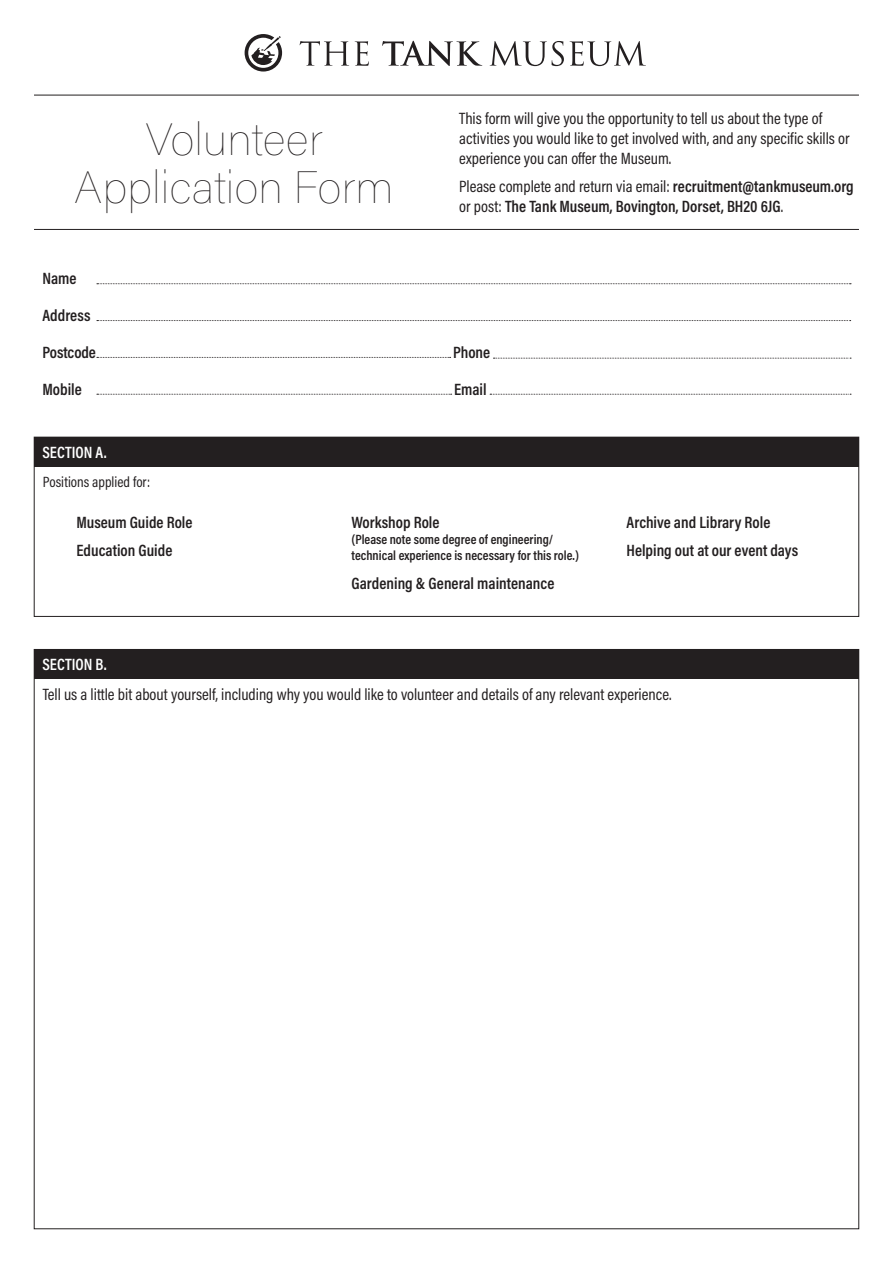
<style>
.page{position:relative;width:893px;height:1263px;background:#fff}
.page>*{position:absolute;margin:0;border:0;box-sizing:border-box;transform-origin:0 0}
.t1{font:100 45px/48px "Acumin Pro";color:#231f20;text-align:center}
.t2{font:600 16.5px/28.3px "Acumin Pro Cond";color:#231f20}
.t3{font:16.5px/19.8px "Acumin Pro Cond";color:#231f20}
.t4{font:600 16.5px "Acumin Pro Cond";color:#fff}
.t5{font:15px "Acumin Pro Cond";color:#231f20}
.t6{font:600 13.5px/16.2px "Acumin Pro Cond";color:#231f20}
.s1{font-weight:400}
</style>
<div class="page">
<hr style="left:34px;top:95px;width:825px;height:1px;background:#231f20">
<svg style="left:300px;top:41px;width:49px;height:25px"></svg>
<svg style="left:355px;top:41px;width:14px;height:25px"></svg>
<svg style="left:382px;top:41px;width:100px;height:25px"></svg>
<svg style="left:490px;top:41px;width:74px;height:25px"></svg>
<svg style="left:570px;top:41px;width:76px;height:25px"></svg>
<svg style="left:245px;top:34px;width:37px;height:38px"></svg>
<hr style="left:34px;top:229px;width:825px;height:1px;background:#231f20">
<svg style="left:97px;top:283px;width:754px;height:1px"></svg>
<svg style="left:97px;top:320px;width:754px;height:1px"></svg>
<svg style="left:97px;top:357px;width:354px;height:1px"></svg>
<svg style="left:493px;top:358px;width:358px;height:1px"></svg>
<svg style="left:97px;top:394px;width:355px;height:1px"></svg>
<svg style="left:490px;top:394px;width:361px;height:1px"></svg>
<div style="left:34px;top:437px;width:825px;height:29px;background:#231f20"></div>
<div style="left:34px;top:649px;width:825px;height:29px;background:#231f20"></div>
<h1 class="t1" style="left:74px;top:114px;width:321px">Volunteer<br>Application Form</h1>
<p class="t3" style="left:459px;top:109px;width:392px">This form will give you the opportunity to tell us about the type of activities you would like to get involved with, and any specific skills or experience you can offer the Museum.</p>
<p class="t2" style="left:459px;top:176px;width:396px;line-height:19.8px"><span class="s1">Please complete and return via email:</span> recruitment@tankmuseum.org <span class="s1">or post:</span> The Tank Museum, Bovington, Dorset, BH20 6JG<span class="s1">.</span></p>
<p class="t2" style="left:43px;top:264px;width:36px">Name</p>
<p class="t2" style="left:43px;top:301px;width:49px">Address</p>
<p class="t2" style="left:43px;top:337px;width:55px">Postcode</p>
<p class="t2" style="left:453px;top:337px;width:39px">Phone</p>
<p class="t2" style="left:43px;top:374px;width:41px">Mobile</p>
<p class="t2" style="left:454px;top:374px;width:34px">Email</p>
<p class="t4" style="left:43px;top:441px;width:66px">SECTION A.</p>
<p class="t5" style="left:43px;top:472px;width:109px">Positions applied for:</p>
<p class="t2" style="left:77px;top:508px;width:117px">Museum Guide Role<br>Education Guide</p>
<p class="t2" style="left:351px;top:508px;width:89px">Workshop Role</p>
<p class="t6" style="left:351px;top:531px;width:229px">(Please note some degree of engineering/ technical experience is necessary for this role.)</p>
<p class="t2" style="left:351px;top:568px;width:204px">Gardening &amp; General maintenance</p>
<p class="t4" style="left:43px;top:653px;width:66px">SECTION B.</p>
<p class="t2" style="left:626px;top:508px;width:173px">Archive and Library Role<br>Helping out at our event days</p>
<p class="t3" style="left:43px;top:684px;width:630px">Tell us a little bit about yourself, including why you would like to volunteer and details of any relevant experience.</p>
</div>
